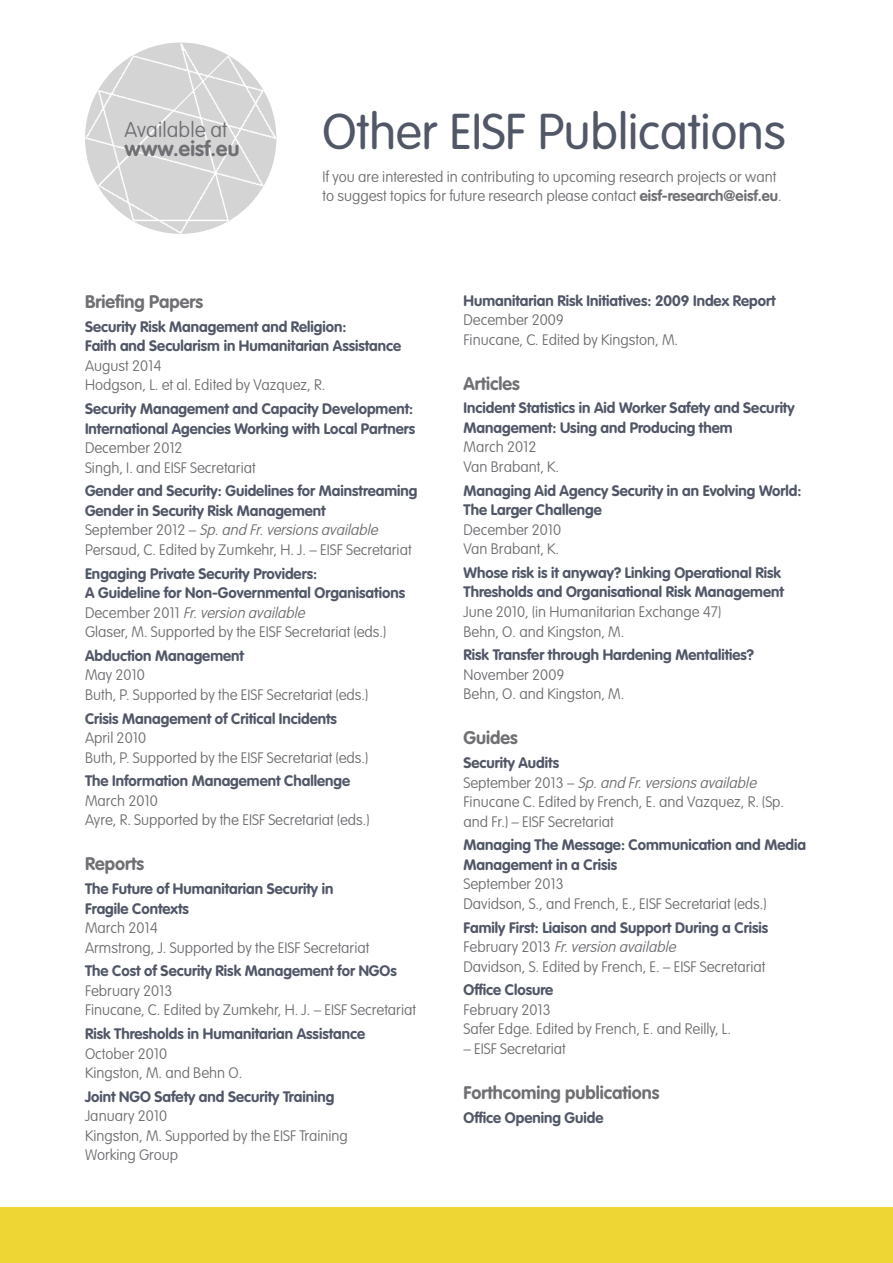
<style>
.page{position:relative;width:893px;height:1263px;background:#fff}
.page>*{position:absolute;margin:0;border:0;box-sizing:border-box;transform-origin:0 0}
.t1{font:300 49.5px "VAG Rounded Std";color:#515767}
.t2{font:100 21px "VAG Rounded Std";letter-spacing:.005em;color:#707074}
.t3{font:700 21px "VAG Rounded Std";letter-spacing:.005em;color:#707074}
.t4{font:700 18px "VAG Rounded Std";color:#707074}
.t5{font:700 15px/19.5px "VAG Rounded Std";color:#515767}
.t6{font:100 15px/19.5px "VAG Rounded Std";color:#707074}
.s1{font-weight:700}
.s2{font-weight:100;color:#707074}
.s3{font-weight:100;font-style:italic;color:#707074}
.s4{font-weight:700;color:#515767}
.s5{font-style:italic}
</style>
<div class="page">
<div style="left:0;top:1208px;width:892px;height:55px;background:#eed735"></div>
<svg style="left:85px;top:43px;width:191px;height:191px"></svg>
<img style="left:85px;top:43px;width:191px;height:190px;border-radius:50%">
<h2 class="t2" style="left:125px;top:117px;width:104px">Available at</h2>
<h2 class="t3" style="left:125px;top:136px;width:116px">www.eisf.eu</h2>
<h1 class="t1" style="left:323px;top:103px;width:465px">Other EISF Publications</h1>
<p class="t6" style="left:323px;top:167px;width:461px">If you are interested in contributing to upcoming research projects or want to suggest topics for future research please contact <span class="s1">eisf-research@eisf.eu</span>.</p>
<p class="t4" style="left:85px;top:291px;width:120px">Briefing Papers</p>
<p class="t5" style="left:85px;top:317px;width:318px">Security Risk Management and Religion:<br>Faith and Secularism in Humanitarian Assistance</p>
<p class="t6" style="left:85px;top:356px;width:242px">August 2014<br>Hodgson, L. et al. Edited by Vazquez, R.</p>
<p class="t5" style="left:85px;top:400px;width:332px">Security Management and Capacity Development:<br>International Agencies Working with Local Partners</p>
<p class="t6" style="left:85px;top:438px;width:172px">December 2012<br>Singh, I. and EISF Secretariat</p>
<p class="t5" style="left:85px;top:482px;width:334px">Gender and Security: Guidelines for Mainstreaming Gender in Security Risk Management<br><span class="s2">S e p t e m b e r 2 0 1 2 –</span> <span class="s3">Sp.and Fr.versionsavailable </span><span class="s2">Persaud, C. Edited by Zumkehr, H. J. – EISF Secretariat</span></p>
<p class="t5" style="left:85px;top:564px;width:322px">Engaging Private Security Providers:<br>A Guideline for Non-Governmental Organisations <span class="s2">D e c e m b e r 2 0 1 1</span> <span class="s3">Fr.version available<br></span><span class="s2">Glaser, M. Supported by the EISF Secretariat (eds.)</span></p>
<p class="t5" style="left:85px;top:646px;width:160px">Abduction Management</p>
<p class="t6" style="left:85px;top:666px;width:285px">May 2010<br>Buth, P. Supported by the EISF Secretariat (eds.)</p>
<p class="t5" style="left:85px;top:709px;width:253px">Crisis Management of Critical Incidents</p>
<p class="t6" style="left:85px;top:728px;width:285px">April 2010<br>Buth, P. Supported by the EISF Secretariat (eds.)</p>
<p class="t5" style="left:85px;top:772px;width:266px">The Information Management Challenge</p>
<p class="t6" style="left:85px;top:791px;width:286px">March 2010<br>Ayre, R. Supported by the EISF Secretariat (eds.)</p>
<p class="t4" style="left:85px;top:853px;width:61px">Reports</p>
<p class="t5" style="left:85px;top:880px;width:250px">The Future of Humanitarian Security in<br>Fragile Contexts</p>
<p class="t6" style="left:85px;top:918px;width:286px">March 2014<br>Armstrong, J. Supported by the EISF Secretariat</p>
<p class="t5" style="left:85px;top:962px;width:313px">The Cost of Security Risk Management for NGOs</p>
<p class="t6" style="left:85px;top:981px;width:332px">February 2013<br>Finucane, C. Edited by Zumkehr, H. J. – EISF Secretariat</p>
<p class="t5" style="left:85px;top:1025px;width:282px">Risk Thresholds in Humanitarian Assistance</p>
<p class="t6" style="left:85px;top:1044px;width:159px">October 2010<br>Kingston, M. and Behn O.</p>
<p class="t5" style="left:85px;top:1087px;width:251px">Joint NGO Safety and Security Training</p>
<p class="t6" style="left:85px;top:1107px;width:264px">January 2010<br>Kingston, M. Supported by the EISF Training<br>Working Group</p>
<p class="t5" style="left:463px;top:291px;width:314px">Humanitarian Risk Initiatives: 2009 Index Report</p>
<p class="t6" style="left:463px;top:311px;width:216px">December 2009<br>Finucane, C. Edited by Kingston, M.</p>
<p class="t4" style="left:463px;top:373px;width:58px">Articles</p>
<p class="t5" style="left:463px;top:399px;width:333px">Incident Statistics in Aid Worker Safety and Security<br>Management: Using and Producing them</p>
<p class="t6" style="left:463px;top:438px;width:97px">March 2012<br>Van Brabant, K.</p>
<p class="t5" style="left:463px;top:481px;width:339px">Managing Aid Agency Security in an Evolving World:<br>The Larger Challenge</p>
<p class="t6" style="left:463px;top:520px;width:99px">December 2010<br>Van Brabant, K.</p>
<p class="t5" style="left:463px;top:563px;width:322px">Whose risk is it anyway? Linking Operational Risk<br>Thresholds and Organisational Risk Management</p>
<p class="t6" style="left:463px;top:602px;width:259px">June 2010, (in Humanitarian Exchange 47)<br>Behn, O. and Kingston, M.</p>
<p class="t5" style="left:463px;top:646px;width:292px">Risk Transfer through Hardening Mentalities?</p>
<p class="t6" style="left:463px;top:665px;width:162px">November 2009<br>Behn, O. and Kingston, M.</p>
<p class="t4" style="left:463px;top:727px;width:56px">Guides</p>
<p class="t6" style="left:463px;top:753px;width:322px"><span class="s4">Security Audits<br></span>S e p t e m b e r 2 0 1 3 – <span class="s5">Sp.and Fr.versionsavailable </span>Finucane C. Edited by French, E. and Vazquez, R. (Sp. and Fr.) – EISF Secretariat</p>
<p class="t5" style="left:463px;top:836px;width:344px">Managing The Message: Communication and Media<br>Management in a Crisis</p>
<p class="t6" style="left:463px;top:875px;width:305px">September 2013<br>Davidson, S., and French, E., EISF Secretariat (eds.)</p>
<p class="t6" style="left:463px;top:918px;width:306px"><span class="s4">Family First: Liaison and Support During a Crisis<br></span>F e b r u a r y 2 0 1 3 <span class="s5">Fr.version available<br></span>Davidson, S. Edited by French, E. – EISF Secretariat</p>
<p class="t5" style="left:463px;top:981px;width:91px">Office Closure</p>
<p class="t6" style="left:463px;top:1000px;width:269px">February 2013<br>Safer Edge. Edited by French, E. and Reilly, L.</p>
<p class="t6" style="left:463px;top:1039px;width:104px">– EISF Secretariat</p>
<p class="t4" style="left:463px;top:1082px;width:198px">Forthcoming publications</p>
<p class="t5" style="left:463px;top:1108px;width:142px">Office Opening Guide</p>
</div>
